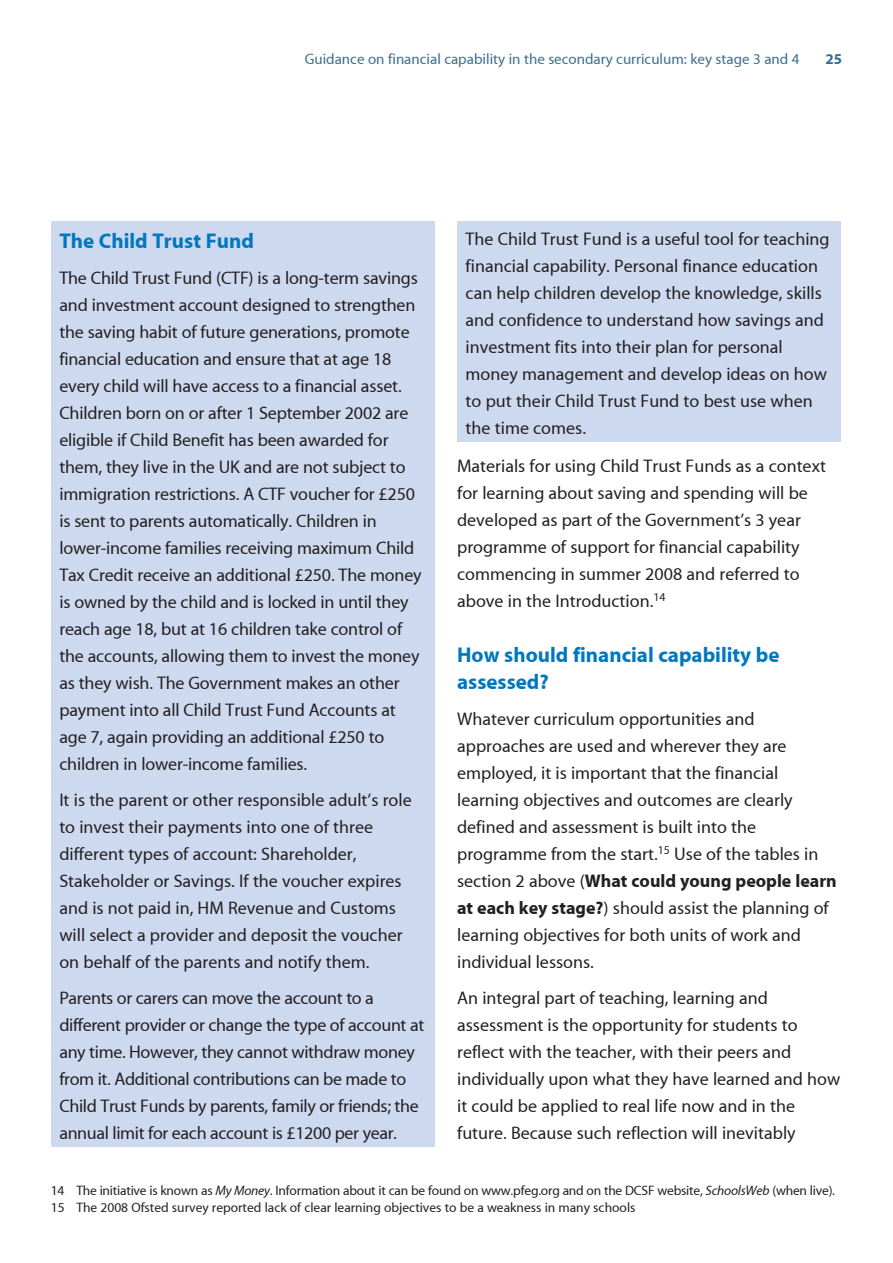
<style>
.page{position:relative;width:893px;height:1263px;background:#fff}
.page>*{position:absolute;margin:0;border:0;box-sizing:border-box;transform-origin:0 0}
.t1{font:21px/27px "Myriad MM Bold";color:#0077be}
.t2{font:18px/27px "Myriad MM";color:#231f20}
.t3{font:18px/27px "Myriad MM";letter-spacing:-.02em;color:#231f20}
.t4{font:18px "Myriad MM Bold";color:#231f20}
.t5{font:15px "Myriad MM";color:#3a6e8f}
.t6{font:15px "Myriad MM Bold";color:#3a6e8f}
.t7{font:13.5px/16.5px "Myriad MM";letter-spacing:-.015em;color:#231f20}
.s1{font-family:"Myriad MM"}
.s2{font-family:"Myriad MM Bold"}
.s3{font-family:"Myriad MM Regular";font-style:italic}
</style>
<div class="page">
<div style="left:51px;top:221px;width:383px;height:926px;background:#cdd9ef"></div>
<div style="left:457px;top:221px;width:383px;height:221px;background:#cdd9ef"></div>
<p class="t5" style="left:305px;top:51px;width:496px">Guidance on financial capability in the secondary curriculum: key stage 3 and 4</p>
<p class="t6" style="left:825px;top:51px;width:18px">25</p>
<p class="t1" style="left:59px;top:228px;width:196px">The Child Trust Fund</p>
<p class="t2" style="left:59px;top:265px;width:364px">The Child Trust Fund (CTF) is a long-term savings and investment account designed to strengthen the saving habit of future generations, promote financial education and ensure that at age 18 every child will have access to a financial asset.<br>Children born on or after 1 September 2002 are eligible if Child Benefit has been awarded for them, they live in the UK and are not subject to immigration restrictions. A CTF voucher for £250 is sent to parents automatically. Children in lower-income families receiving maximum Child Tax Credit receive an additional £250. The money is owned by the child and is locked in until they reach age 18, but at 16 children take control of the accounts, allowing them to invest the money as they wish. The Government makes an other payment into all Child Trust Fund Accounts at age 7, again providing an additional £250 to children in lower-income families.</p>
<p class="t2" style="left:59px;top:787px;width:354px">It is the parent or other responsible adult’s role to invest their payments into one of three different types of account: Shareholder, Stakeholder or Savings. If the voucher expires and is not paid in, HM Revenue and Customs will select a provider and deposit the voucher on behalf of the parents and notify them.</p>
<p class="t3" style="left:59px;top:985px;width:366px">Parents or carers can move the account to a different provider or change the type of account at any time. However, they cannot withdraw money from it. Additional contributions can be made to Child Trust Funds by parents, family or friends; the annual limit for each account is £1200 per year.</p>
<p class="t2" style="left:465px;top:226px;width:365px">The Child Trust Fund is a useful tool for teaching financial capability. Personal finance education can help children develop the knowledge, skills and confidence to understand how savings and investment fits into their plan for personal money management and develop ideas on how to put their Child Trust Fund to best use when the time comes.</p>
<p class="t2" style="left:457px;top:453px;width:370px">Materials for using Child Trust Funds as a context for learning about saving and spending will be developed as part of the Government’s 3 year programme of support for financial capability commencing in summer 2008 and referred to above in the Introduction.<sup>14</sup></p>
<p class="t1" style="left:457px;top:642px;width:324px">How should financial capability be assessed?</p>
<p class="t2" style="left:457px;top:707px;width:363px">Whatever curriculum opportunities and approaches are used and wherever they are employed, it is important that the financial learning objectives and outcomes are clearly defined and assessment is built into the programme from the start.<sup>15</sup> Use of the tables in</p>
<p class="t4" style="left:457px;top:872px;width:381px"><span class="s1">section 2 above (</span>What could young people learn</p>
<p class="t2" style="left:457px;top:896px;width:373px"><span class="s2">at each key stage?</span>) should assist the planning of learning objectives for both units of work and individual lessons.</p>
<p class="t2" style="left:457px;top:986px;width:385px">An integral part of teaching, learning and assessment is the opportunity for students to reflect with the teacher, with their peers and individually upon what they have learned and how it could be applied to real life now and in the future. Because such reflection will inevitably</p>
<p class="t7" style="left:51px;top:1183px;width:785px">14 The initiative is known as <span class="s3">My Money</span>. Information about it can be found on www.pfeg.org and on the DCSF website, <span class="s3">SchoolsWeb</span> (when live).<br>15 The 2008 Ofsted survey reported lack of clear learning objectives to be a weakness in many schools</p>
</div>
